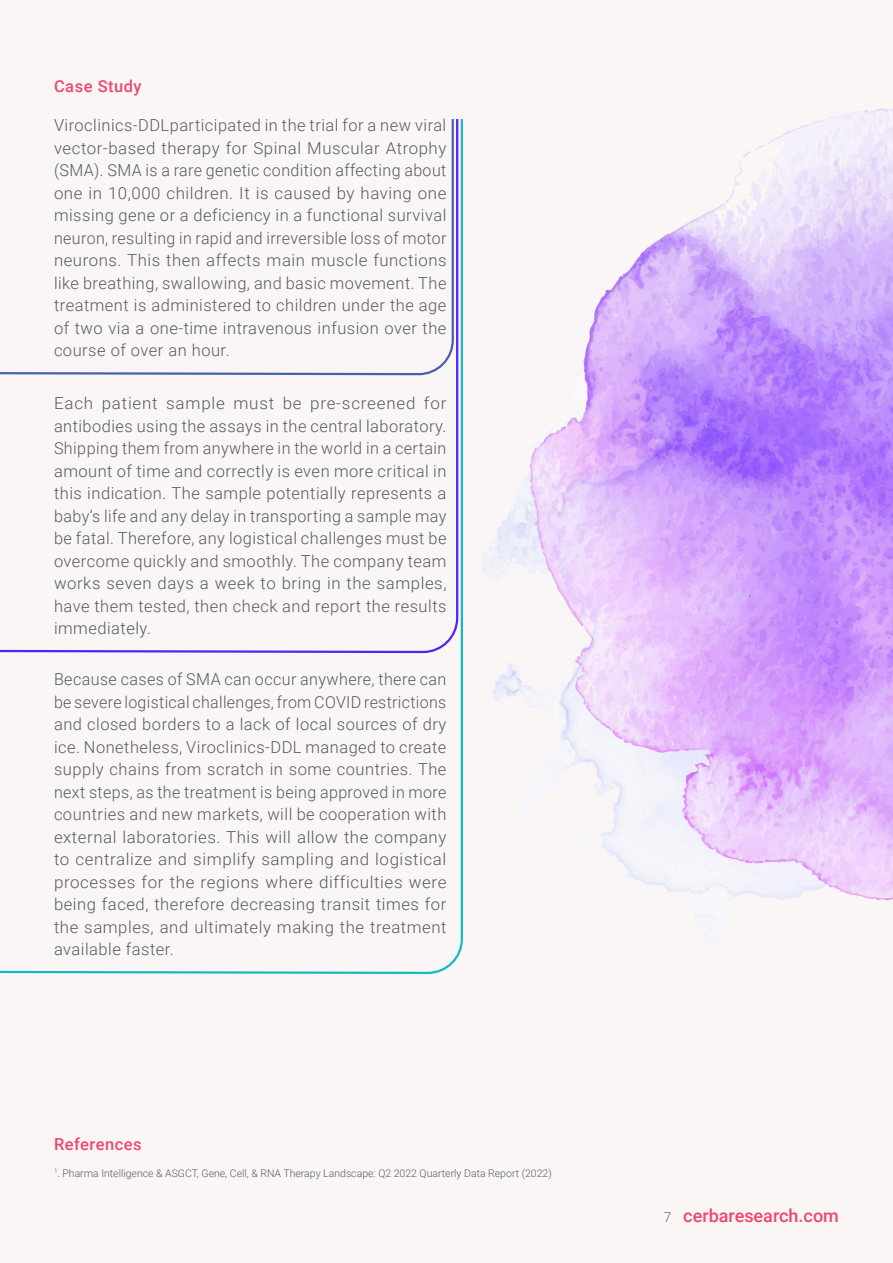
<style>
.page{position:relative;width:893px;height:1263px;background:#faf6f6}
.page>*{position:absolute;margin:0;border:0;box-sizing:border-box;transform-origin:0 0}
.t1{font:500 18px "Roboto";color:#ef476d}
.t2{font:300 16.5px/22.5px "Roboto";letter-spacing:.03em;color:#535b62;text-align:justify}
.t3{font:500 16.5px "Roboto";letter-spacing:.03em;color:#ef476d}
.t4{font:300 10.5px "Roboto";color:#535b62}
.s1{font-weight:300;font-size:13.5px;color:#4960ac}
</style>
<div class="page">
<svg style="left:0;top:119px;width:463px;height:855px"></svg>
<img style="left:518px;top:108px;width:375px;height:807px">
<p class="t3" style="left:54px;top:80px;width:89px">Case Study</p>
<p class="t2" style="left:54px;top:114px;width:394px">Viroclinics-DDLparticipated in the trial for a new viral vector-based therapy for Spinal Muscular Atrophy (SMA). SMA is a rare genetic condition affecting about one in 10,000 children. It is caused by having one missing gene or a deficiency in a functional survival neuron, resulting in rapid and irreversible loss of motor neurons. This then affects main muscle functions like breathing, swallowing, and basic movement. The treatment is administered to children under the age of two via a one-time intravenous infusion over the course of over an hour.</p>
<p class="t2" style="left:54px;top:392px;width:394px">Each patient sample must be pre-screened for antibodies using the assays in the central laboratory.<br>Shipping them from anywhere in the world in a certain amount of time and correctly is even more critical in this indication. The sample potentially represents a baby’s life and any delay in transporting a sample may be fatal. Therefore, any logistical challenges must be overcome quickly and smoothly. The company team works seven days a week to bring in the samples, have them tested, then check and report the results immediately.</p>
<p class="t2" style="left:54px;top:667px;width:394px">Because cases of SMA can occur anywhere, there can be severe logistical challenges, from COVID restrictions and closed borders to a lack of local sources of dry ice. Nonetheless, Viroclinics-DDL managed to create supply chains from scratch in some countries. The next steps, as the treatment is being approved in more countries and new markets, will be cooperation with external laboratories. This will allow the company to centralize and simplify sampling and logistical processes for the regions where difficulties were being faced, therefore decreasing transit times for the samples, and ultimately making the treatment available faster.</p>
<p class="t3" style="left:54px;top:1137px;width:89px">References</p>
<p class="t4" style="left:54px;top:1166px;width:499px"><sup>1</sup>. Pharma Intelligence &amp; ASGCT, Gene, Cell, &amp; RNA Therapy Landscape: Q2 2022 Quarterly Data Report (2022)</p>
<p class="t1" style="left:664px;top:1206px;width:177px"><span class="s1">7</span> cerbaresearch.com</p>
</div>
